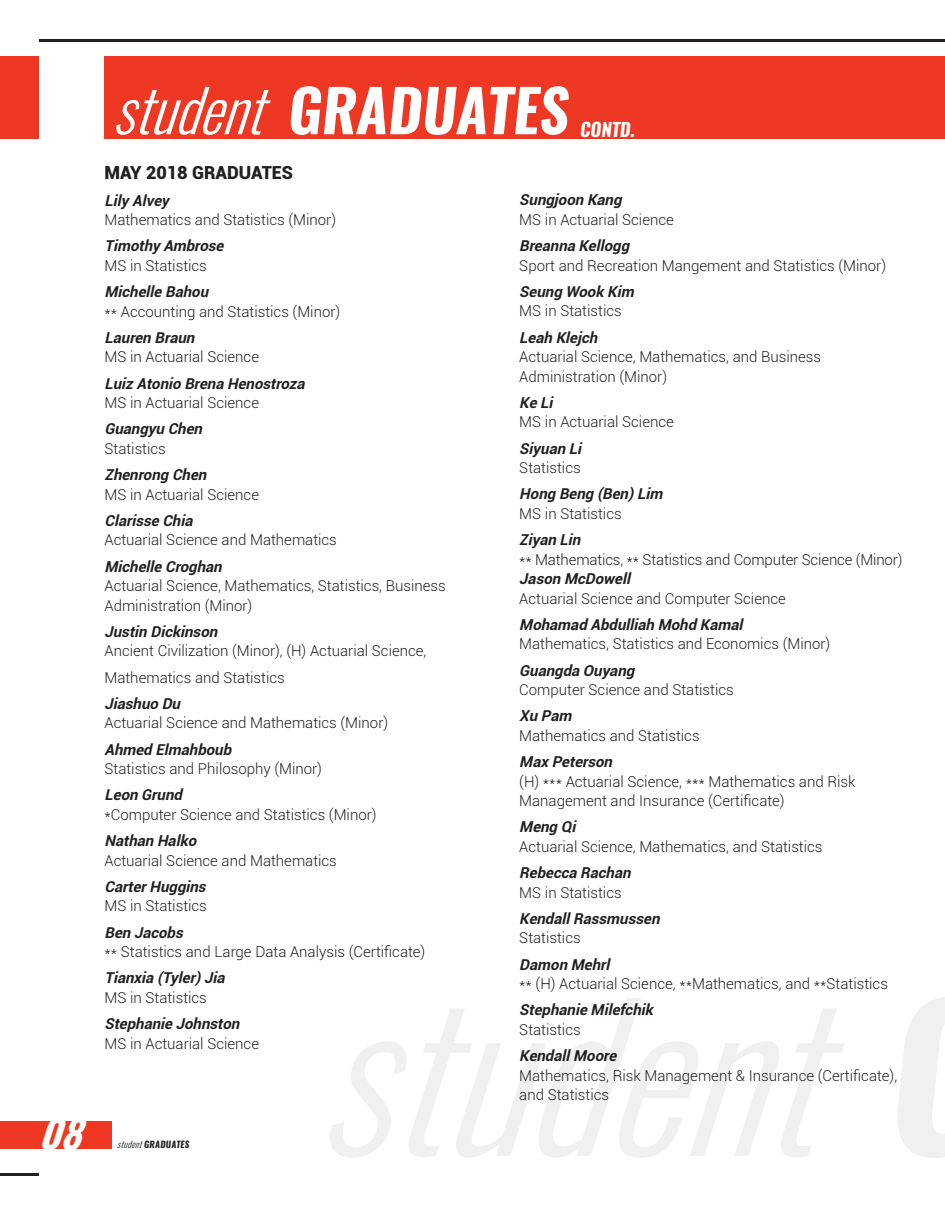
<style>
.page{position:relative;width:945px;height:1215px;background:#fff}
.page>*{position:absolute;margin:0;border:0;box-sizing:border-box;transform-origin:0 0}
.t1{font:italic 300 195px "Oswald";color:#231f20}
.t2{font:italic 700 58.5px "Oswald";color:#fff}
.t3{font:italic 700 39.15px "Oswald";color:#fff}
.t4{font:italic 700 18.6px "Oswald";color:#fff}
.t5{font:900 18px "Roboto";color:#231f20}
.t6{font:300 15px/19.5px "Roboto";color:#231f20}
.t7{font:italic 700 15px "Roboto";color:#231f20}
.t8{font:italic 700 9px "Oswald";letter-spacing:.03em;color:#231f20}
.s1{font-weight:300}
</style>
<div class="page">
<div style="left:104px;top:56px;width:841px;height:83px;background:#ee3823"></div>
<hr style="left:39px;top:39px;width:906px;height:3px;background:#231f20">
<div style="left:0;top:56px;width:39px;height:83px;background:#ee3823"></div>
<hr style="left:0;top:1173px;width:39px;height:3px;background:#231f20">
<div style="left:0;top:1122px;width:112px;height:27px;background:#ee3823"></div>
<h3 class="t3" style="left:40px;top:1107px;width:56px">08</h3>
<h2 class="t2" style="left:113px;top:70px;width:457px"><span class="s1">student</span> GRADUATES</h2>
<p class="t4" style="left:580px;top:116px;width:56px">CONTD.</p>
<p class="t5" style="left:104px;top:160px;width:190px">MAY 2018 GRADUATES</p>
<p class="t7" style="left:104px;top:190px;width:70px">LilyAlvey</p>
<p class="t6" style="left:104px;top:210px;width:233px">Mathematics and Statistics (Minor)</p>
<p class="t7" style="left:104px;top:235px;width:125px">TimothyAmbrose</p>
<p class="t6" style="left:104px;top:255px;width:104px">MS in Statistics</p>
<p class="t7" style="left:104px;top:281px;width:109px">MichelleBahou</p>
<p class="t6" style="left:104px;top:301px;width:237px">** Accounting and Statistics (Minor)</p>
<p class="t7" style="left:104px;top:327px;width:96px">Lauren Braun</p>
<p class="t6" style="left:104px;top:347px;width:156px">MS in Actuarial Science</p>
<p class="t7" style="left:104px;top:373px;width:206px">LuizAtonio Brena Henostroza</p>
<p class="t6" style="left:104px;top:393px;width:156px">MS in Actuarial Science</p>
<p class="t7" style="left:104px;top:418px;width:103px">Guangyu Chen</p>
<p class="t6" style="left:104px;top:438px;width:63px">Statistics</p>
<p class="t7" style="left:104px;top:464px;width:108px">Zhenrong Chen</p>
<p class="t6" style="left:104px;top:484px;width:156px">MS in Actuarial Science</p>
<p class="t7" style="left:104px;top:510px;width:94px">ClarisseChia</p>
<p class="t6" style="left:104px;top:530px;width:234px">Actuarial Science and Mathematics</p>
<p class="t7" style="left:104px;top:556px;width:123px">MichelleCroghan</p>
<p class="t6" style="left:104px;top:576px;width:343px">Actuarial Science, Mathematics, Statistics, Business<br>Administration (Minor)</p>
<p class="t7" style="left:104px;top:621px;width:119px">Justin Dickinson</p>
<p class="t6" style="left:104px;top:637px;width:323px;line-height:26.2px">Ancient Civilization (Minor), (H) Actuarial Science,<br>Mathematics and Statistics</p>
<p class="t7" style="left:104px;top:693px;width:81px">Jiashuo Du</p>
<p class="t6" style="left:104px;top:713px;width:285px">Actuarial Science and Mathematics (Minor)</p>
<p class="t7" style="left:104px;top:739px;width:132px">Ahmed Elmahboub</p>
<p class="t6" style="left:104px;top:759px;width:219px">Statistics and Philosophy (Minor)</p>
<p class="t7" style="left:104px;top:784px;width:83px">Leon Grund</p>
<p class="t6" style="left:104px;top:804px;width:274px">*Computer Science and Statistics (Minor)</p>
<p class="t7" style="left:104px;top:830px;width:97px">Nathan Halko</p>
<p class="t6" style="left:104px;top:850px;width:234px">Actuarial Science and Mathematics</p>
<p class="t7" style="left:104px;top:876px;width:107px">CarterHuggins</p>
<p class="t6" style="left:104px;top:896px;width:104px">MS in Statistics</p>
<p class="t7" style="left:104px;top:922px;width:84px">Ben Jacobs</p>
<p class="t6" style="left:104px;top:942px;width:322px">** Statistics and Large Data Analysis (Certificate)</p>
<p class="t7" style="left:104px;top:967px;width:126px">Tianxia (Tyler)Jia</p>
<p class="t6" style="left:104px;top:987px;width:104px">MS in Statistics</p>
<p class="t7" style="left:104px;top:1013px;width:141px">StephanieJohnston</p>
<p class="t6" style="left:104px;top:1033px;width:156px">MS in Actuarial Science</p>
<p class="t7" style="left:519px;top:190px;width:108px">Sungjoon Kang</p>
<p class="t6" style="left:519px;top:209px;width:156px">MS in Actuarial Science</p>
<p class="t7" style="left:519px;top:235px;width:116px">Breanna Kellogg</p>
<p class="t6" style="left:519px;top:255px;width:368px">Sport and Recreation Mangement and Statistics (Minor)</p>
<p class="t7" style="left:519px;top:281px;width:120px">Seung Wook Kim</p>
<p class="t6" style="left:519px;top:301px;width:104px">MS in Statistics</p>
<p class="t7" style="left:519px;top:327px;width:84px">Leah Klejch</p>
<p class="t6" style="left:519px;top:347px;width:303px">Actuarial Science, Mathematics, and Business<br>Administration (Minor)</p>
<p class="t7" style="left:519px;top:392px;width:39px">KeLi</p>
<p class="t6" style="left:519px;top:412px;width:156px">MS in Actuarial Science</p>
<p class="t7" style="left:519px;top:438px;width:68px">Siyuan Li</p>
<p class="t6" style="left:519px;top:458px;width:63px">Statistics</p>
<p class="t7" style="left:519px;top:484px;width:149px">Hong Beng (Ben)Lim</p>
<p class="t6" style="left:519px;top:503px;width:104px">MS in Statistics</p>
<p class="t7" style="left:519px;top:529px;width:67px">Ziyan Lin</p>
<p class="t6" style="left:519px;top:549px;width:385px">** Mathematics, ** Statistics and Computer Science (Minor)</p>
<p class="t7" style="left:519px;top:568px;width:117px">Jason McDowell</p>
<p class="t6" style="left:519px;top:588px;width:268px">Actuarial Science and Computer Science</p>
<p class="t7" style="left:519px;top:614px;width:229px">Mohamad Abdulliah Mohd Kamal</p>
<p class="t6" style="left:519px;top:634px;width:313px">Mathematics, Statistics and Economics (Minor)</p>
<p class="t7" style="left:519px;top:660px;width:121px">Guangda Ouyang</p>
<p class="t6" style="left:519px;top:680px;width:216px">Computer Science and Statistics</p>
<p class="t7" style="left:519px;top:706px;width:58px">Xu Pam</p>
<p class="t6" style="left:519px;top:725px;width:182px">Mathematics and Statistics</p>
<p class="t7" style="left:519px;top:751px;width:99px">MaxPeterson</p>
<p class="t6" style="left:519px;top:771px;width:338px">(H) *** Actuarial Science, *** Mathematics and Risk<br>Management and Insurance (Certificate)</p>
<p class="t7" style="left:519px;top:817px;width:62px">Meng Qi</p>
<p class="t6" style="left:519px;top:836px;width:305px">Actuarial Science, Mathematics, and Statistics</p>
<p class="t7" style="left:519px;top:862px;width:117px">Rebecca Rachan</p>
<p class="t6" style="left:519px;top:882px;width:104px">MS in Statistics</p>
<p class="t7" style="left:519px;top:908px;width:146px">KendallRassmussen</p>
<p class="t6" style="left:519px;top:928px;width:63px">Statistics</p>
<p class="t7" style="left:519px;top:954px;width:96px">Damon Mehrl</p>
<p class="t6" style="left:519px;top:974px;width:370px">** (H) Actuarial Science, **Mathematics, and **Statistics</p>
<p class="t7" style="left:519px;top:1000px;width:139px">StephanieMilefchik</p>
<p class="t6" style="left:519px;top:1019px;width:63px">Statistics</p>
<p class="t7" style="left:519px;top:1045px;width:103px">KendallMoore</p>
<p class="t6" style="left:519px;top:1065px;width:379px">Mathematics, Risk Management &amp; Insurance (Certificate), and Statistics</p>
<h1 class="t1" style="left:320px;top:943px;width:555px">student</h1>
<p class="t8" style="left:117px;top:1138px;width:74px"><span class="s1">student</span>GRADUATES</p>
</div>
